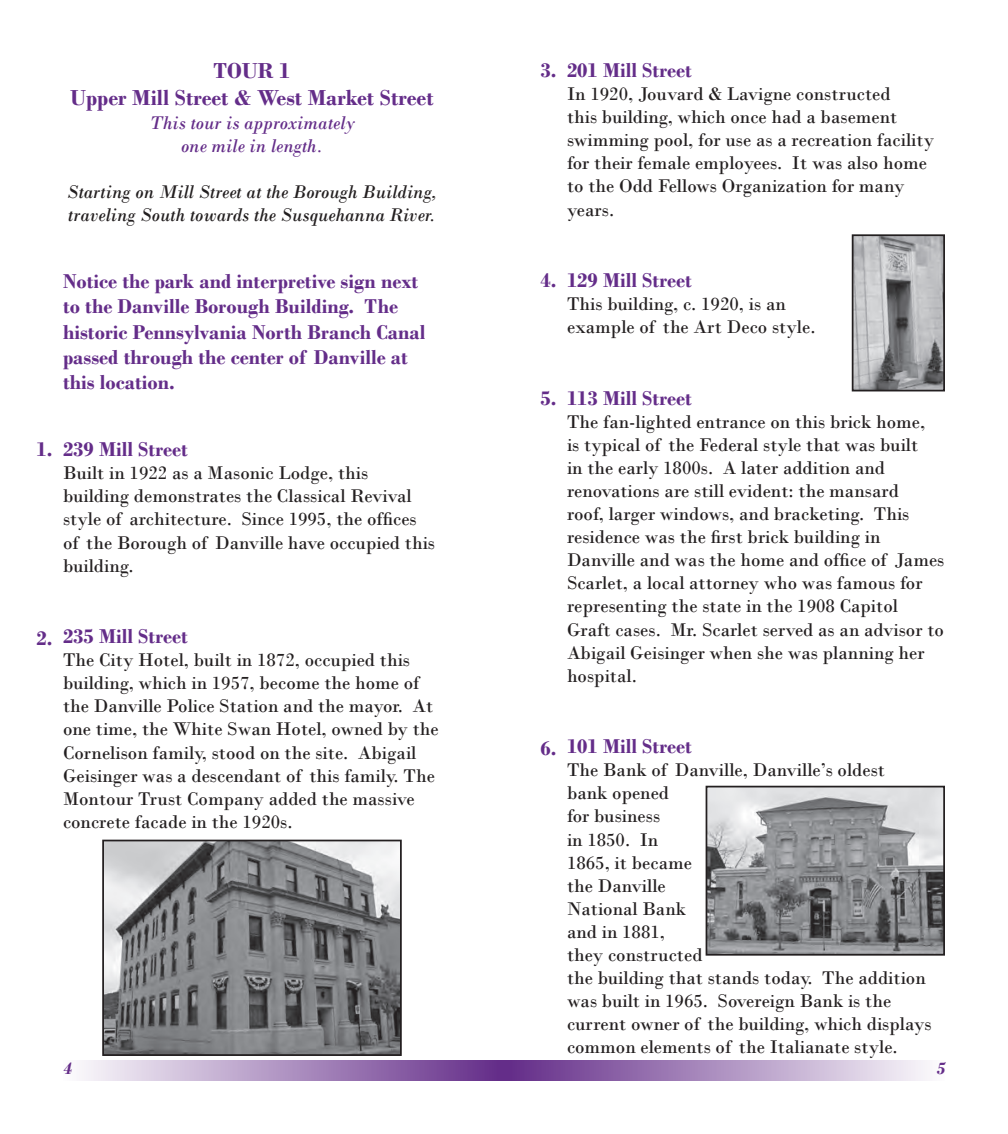
<style>
.page{position:relative;width:1008px;height:1134px;background:#fff}
.page>*{position:absolute;margin:0;border:0;box-sizing:border-box;transform-origin:0 0}
.t1{font:700 22.75px "Bodoni";color:#642d89}
.t2{font:700 21px/25.2px "Bodoni";color:#642d89}
.t3{font:19.25px/23.1px "Bodoni";color:#231f20}
.t4{font:italic 19.25px/23.1px "Bodoni";color:#231f20}
.t5{font:italic 19.25px "Bodoni";color:#642d89}
.t6{font:italic 700 17.5px "Bodoni";color:#642d89}
</style>
<div class="page">
<div style="left:504px;top:1060px;width:441px;height:22px;background:linear-gradient(to right,#622b87,#fdfdfd)"></div>
<div style="left:63px;top:1060px;width:441px;height:22px;background:linear-gradient(to right,#fdfdfe,#622b88)"></div>
<img style="left:105px;top:843px;width:294px;height:210px">
<div style="left:102px;top:840px;width:300px;height:216px;border:2px solid #231f20"></div>
<img style="left:855px;top:237px;width:87px;height:151px">
<div style="left:852px;top:234px;width:93px;height:157px;border:2px solid #231f20"></div>
<img style="left:709px;top:789px;width:233px;height:164px">
<div style="left:706px;top:786px;width:239px;height:170px;border:2px solid #231f20"></div>
<p class="t1" style="left:214px;top:57px;width:78px">TOUR 1</p>
<p class="t1" style="left:70px;top:85px;width:365px">Upper Mill Street &amp; West Market Street</p>
<p class="t5" style="left:149px;top:111px;width:207px">This tour is approximately</p>
<p class="t5" style="left:181px;top:134px;width:143px">one mile in length.</p>
<p class="t4" style="left:67px;top:180px;width:371px">Starting on Mill Street at the Borough Building, traveling South towards the Susquehanna River.</p>
<p class="t2" style="left:541px;top:57px;width:17px">3.</p>
<p class="t2" style="left:567px;top:57px;width:126px">201 Mill Street</p>
<p class="t3" style="left:567px;top:82px;width:369px">In 1920, Jouvard &amp; Lavigne constructed<br>this building, which once had a basement swimming pool, for use as a recreation facility for their female employees. It was also home to the Odd Fellows Organization for many years.</p>
<p class="t2" style="left:37px;top:436px;width:17px">1.</p>
<p class="t2" style="left:37px;top:625px;width:17px">2.</p>
<p class="t2" style="left:63px;top:269px;width:364px">Notice the park and interpretive sign next to the Danville Borough Building. The historic Pennsylvania North Branch Canal passed through the center of Danville at this location.</p>
<p class="t2" style="left:63px;top:437px;width:126px">239 Mill Street</p>
<p class="t3" style="left:63px;top:462px;width:307px">Built in 1922 as a Masonic Lodge, this</p>
<p class="t3" style="left:63px;top:485px;width:350px">building demonstrates the Classical Revival</p>
<p class="t3" style="left:63px;top:508px;width:374px">style of architecture. Since 1995, the offices of the Borough of Danville have occupied this building.</p>
<p class="t2" style="left:63px;top:623px;width:126px">235 Mill Street</p>
<p class="t3" style="left:63px;top:648px;width:377px">The City Hotel, built in 1872, occupied this building, which in 1957, become the home of the Danville Police Station and the mayor. At one time, the White Swan Hotel, owned by the Cornelison family, stood on the site. Abigail Geisinger was a descendant of this family. The Montour Trust Company added the massive concrete facade in the 1920s.</p>
<p class="t2" style="left:541px;top:267px;width:17px">4.</p>
<p class="t2" style="left:567px;top:267px;width:126px">129 Mill Street</p>
<p class="t3" style="left:567px;top:292px;width:250px">This building, c. 1920, is an example of the Art Deco style.</p>
<p class="t2" style="left:541px;top:385px;width:17px">5.</p>
<p class="t2" style="left:567px;top:385px;width:126px">113 Mill Street</p>
<p class="t3" style="left:567px;top:410px;width:379px">The fan-lighted entrance on this brick home,<br>is typical of the Federal style that was built<br>in the early 1800s. A later addition and renovations are still evident: the mansard<br>roof, larger windows, and bracketing. This residence was the first brick building in Danville and was the home and office of James Scarlet, a local attorney who was famous for representing the state in the 1908 Capitol Graft cases. Mr. Scarlet served as an advisor to Abigail Geisinger when she was planning her hospital.</p>
<p class="t2" style="left:541px;top:736px;width:17px">6.</p>
<p class="t2" style="left:567px;top:734px;width:126px">101 Mill Street</p>
<p class="t3" style="left:567px;top:759px;width:320px">The Bank of Danville, Danville’s oldest bank opened<br>for business<br>in 1850. In<br>1865, it became<br>the Danville<br>National Bank<br>and in 1881,</p>
<p class="t3" style="left:567px;top:943px;width:366px">they constructed<br>the building that stands today. The addition was built in 1965. Sovereign Bank is the current owner of the building, which displays common elements of the Italianate style.</p>
<p class="t6" style="left:63px;top:1058px;width:10px">4</p>
<p class="t6" style="left:936px;top:1058px;width:10px">5</p>
</div>
